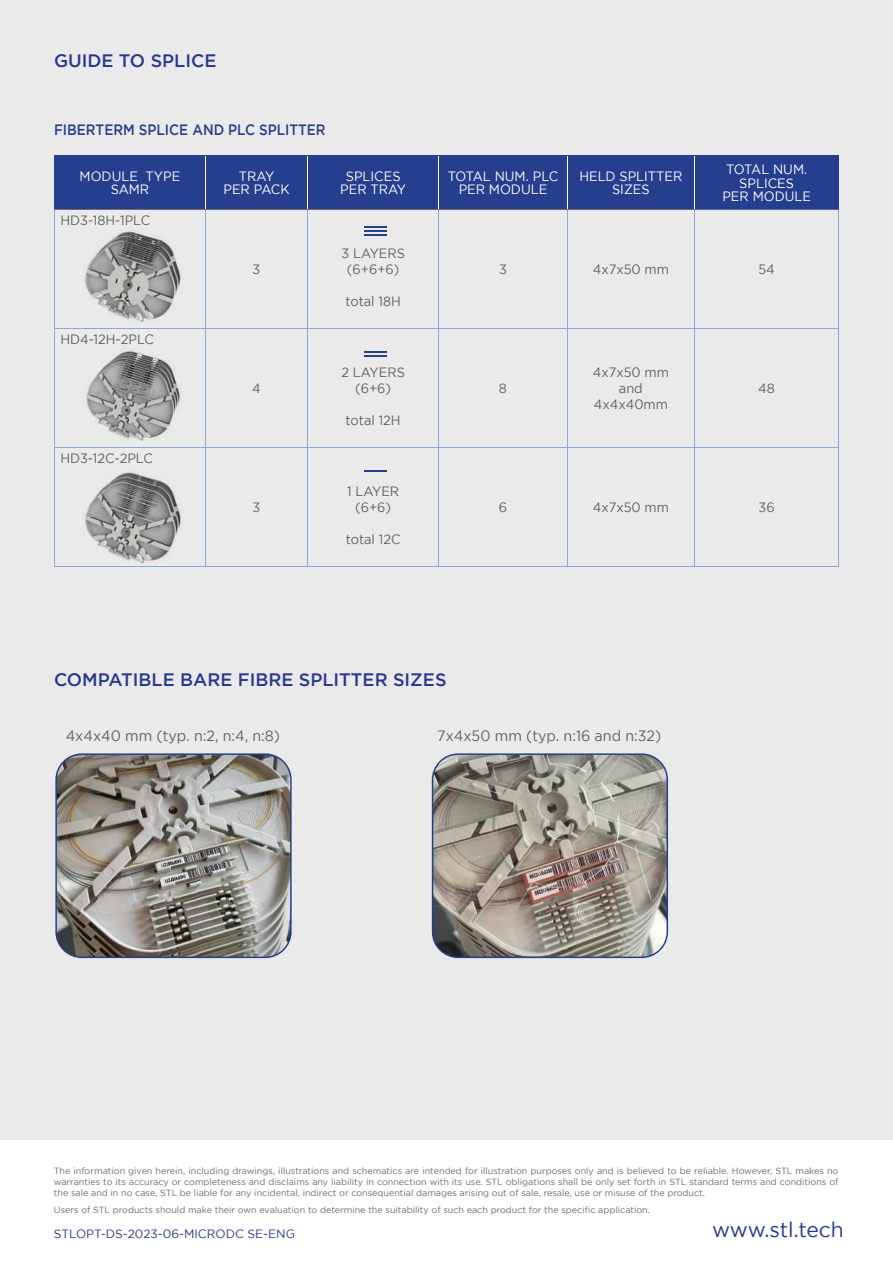
<style>
.page{position:relative;width:893px;height:1263px;background:#fff}
.page>*{position:absolute;margin:0;border:0;box-sizing:border-box;transform-origin:0 0}
.t1{font:21px "Gotham";letter-spacing:-.01em;color:#29388d}
.t2{font:500 18px "Gotham";color:#29388d}
.t3{font:15px "Gotham";color:#5f6261;scale:.95 1}
.t4{font:500 15px "Gotham";color:#253f8e;scale:.9 1}
.t5{font:13.5px/16.2px "Gotham";color:#5f6261;text-align:center;scale:.95 1}
.t6{font:13.5px/13.5px "Gotham";color:#fff;text-align:center;scale:.95 1}
.t7{font:12px "Gotham";color:#29388d}
.t8{font:9px/10.8px "Gotham";color:#6c6d70;text-align:justify}
</style>
<div class="page">
<div style="left:0;top:0;width:893px;height:1140px;background:#e9eae9"></div>
<div style="left:55px;top:157px;width:783px;height:52px;background:#253f8e"></div>
<hr style="left:206px;top:328px;width:102px;height:1px;background:#89aad8">
<hr style="left:308px;top:328px;width:131px;height:1px;background:#89aad8">
<hr style="left:206px;top:447px;width:102px;height:1px;background:#89aad8">
<hr style="left:308px;top:447px;width:131px;height:1px;background:#89aad8">
<hr style="left:206px;top:566px;width:102px;height:1px;background:#89aad8">
<hr style="left:308px;top:566px;width:131px;height:1px;background:#89aad8">
<hr style="left:54px;top:210px;width:1px;height:118px;background:#89aad8">
<hr style="left:205px;top:210px;width:1px;height:118px;background:#89aad8">
<hr style="left:307px;top:210px;width:1px;height:118px;background:#89aad8">
<hr style="left:438px;top:210px;width:1px;height:118px;background:#89aad8">
<hr style="left:567px;top:210px;width:1px;height:118px;background:#89aad8">
<hr style="left:694px;top:210px;width:1px;height:118px;background:#89aad8">
<hr style="left:838px;top:210px;width:1px;height:118px;background:#89aad8">
<hr style="left:54px;top:328px;width:152px;height:1px;background:#89aad8">
<hr style="left:54px;top:329px;width:1px;height:118px;background:#89aad8">
<hr style="left:205px;top:329px;width:1px;height:118px;background:#89aad8">
<hr style="left:307px;top:329px;width:1px;height:118px;background:#89aad8">
<hr style="left:439px;top:328px;width:128px;height:1px;background:#89aad8">
<hr style="left:438px;top:329px;width:1px;height:118px;background:#89aad8">
<hr style="left:567px;top:328px;width:128px;height:1px;background:#89aad8">
<hr style="left:567px;top:329px;width:1px;height:118px;background:#89aad8">
<hr style="left:695px;top:328px;width:144px;height:1px;background:#89aad8">
<hr style="left:694px;top:329px;width:1px;height:118px;background:#89aad8">
<hr style="left:838px;top:329px;width:1px;height:118px;background:#89aad8">
<hr style="left:54px;top:447px;width:152px;height:1px;background:#89aad8">
<hr style="left:54px;top:448px;width:1px;height:118px;background:#89aad8">
<hr style="left:205px;top:448px;width:1px;height:118px;background:#89aad8">
<hr style="left:307px;top:448px;width:1px;height:118px;background:#89aad8">
<hr style="left:439px;top:447px;width:128px;height:1px;background:#89aad8">
<hr style="left:438px;top:448px;width:1px;height:118px;background:#89aad8">
<hr style="left:567px;top:447px;width:128px;height:1px;background:#89aad8">
<hr style="left:567px;top:448px;width:1px;height:118px;background:#89aad8">
<hr style="left:695px;top:447px;width:144px;height:1px;background:#89aad8">
<hr style="left:694px;top:448px;width:1px;height:118px;background:#89aad8">
<hr style="left:838px;top:448px;width:1px;height:118px;background:#89aad8">
<hr style="left:54px;top:566px;width:152px;height:1px;background:#89aad8">
<hr style="left:439px;top:566px;width:128px;height:1px;background:#89aad8">
<hr style="left:567px;top:566px;width:128px;height:1px;background:#89aad8">
<hr style="left:695px;top:566px;width:144px;height:1px;background:#89aad8">
<hr style="left:439px;top:156px;width:128px;height:1px;background:#253f8e">
<hr style="left:567px;top:156px;width:128px;height:1px;background:#253f8e">
<hr style="left:439px;top:209px;width:128px;height:1px;background:#6c6d70">
<hr style="left:567px;top:209px;width:128px;height:1px;background:#6c6d70">
<hr style="left:54px;top:156px;width:152px;height:1px;background:#253f8e">
<hr style="left:54px;top:209px;width:152px;height:1px;background:#6c6d70">
<hr style="left:206px;top:156px;width:102px;height:1px;background:#253f8e">
<hr style="left:206px;top:209px;width:102px;height:1px;background:#6c6d70">
<hr style="left:308px;top:156px;width:131px;height:1px;background:#253f8e">
<hr style="left:308px;top:209px;width:131px;height:1px;background:#6c6d70">
<hr style="left:695px;top:156px;width:144px;height:1px;background:#253f8e">
<hr style="left:695px;top:209px;width:144px;height:1px;background:#6168a7">
<hr style="left:438px;top:156px;width:1px;height:53px;background:#fff">
<hr style="left:567px;top:156px;width:1px;height:53px;background:#fff">
<hr style="left:694px;top:156px;width:1px;height:53px;background:#fff">
<hr style="left:205px;top:156px;width:1px;height:53px;background:#fff">
<hr style="left:307px;top:156px;width:1px;height:53px;background:#fff">
<hr style="left:54px;top:156px;width:1px;height:53px;background:#253f8e">
<hr style="left:838px;top:156px;width:1px;height:53px;background:#253f8e">
<svg style="left:364px;top:226px;width:23px;height:9px"></svg>
<svg style="left:364px;top:352px;width:23px;height:5px"></svg>
<svg style="left:364px;top:471px;width:23px;height:1px"></svg>
<img style="left:85px;top:231px;width:97px;height:91px">
<img style="left:84px;top:472px;width:97px;height:92px">
<img style="left:86px;top:351px;width:95px;height:90px">
<svg style="left:55px;top:753px;width:237px;height:205px;background:#928f8a"></svg>
<svg style="left:432px;top:753px;width:236px;height:205px;background:#98928b"></svg>
<h2 class="t2" style="left:54px;top:51px;width:164px">GUIDE TO SPLICE</h2>
<h3 class="t4" style="left:54px;top:121px;width:303px">FIBERTERM SPLICE AND PLC SPLITTER</h3>
<h3 class="t6" style="left:80px;top:169px;width:107px">MODULE TYPE<br>SAMR</h3>
<h3 class="t6" style="left:223px;top:169px;width:71px">TRAY<br>PER PACK</h3>
<h3 class="t6" style="left:340px;top:169px;width:71px">SPLICES<br>PER TRAY</h3>
<h3 class="t6" style="left:448px;top:169px;width:118px">TOTAL NUM. PLC<br>PER MODULE</h3>
<h3 class="t6" style="left:579px;top:169px;width:110px">HELD SPLITTER<br>SIZES</h3>
<h3 class="t6" style="left:722px;top:162px;width:95px">TOTAL NUM.<br>SPLICES<br>PER MODULE</h3>
<h3 class="t5" style="left:60px;top:212px;width:96px">HD3-18H-1PLC</h3>
<h3 class="t5" style="left:253px;top:261px;width:10px">3</h3>
<h3 class="t5" style="left:341px;top:245px;width:68px">3 LAYERS (6+6+6)</h3>
<h3 class="t5" style="left:345px;top:293px;width:60px">total 18H</h3>
<h3 class="t5" style="left:499px;top:261px;width:10px">3</h3>
<h3 class="t5" style="left:593px;top:261px;width:82px">4x7x50 mm</h3>
<h3 class="t5" style="left:758px;top:261px;width:19px">54</h3>
<h3 class="t5" style="left:60px;top:331px;width:100px">HD4-12H-2PLC</h3>
<h3 class="t5" style="left:60px;top:450px;width:99px">HD3-12C-2PLC</h3>
<h3 class="t5" style="left:252px;top:380px;width:11px">4</h3>
<h3 class="t5" style="left:253px;top:499px;width:10px">3</h3>
<h3 class="t5" style="left:341px;top:363px;width:68px">2 LAYERS (6+6)</h3>
<h3 class="t5" style="left:346px;top:412px;width:60px">total 12H</h3>
<h3 class="t5" style="left:347px;top:483px;width:56px">1 LAYER (6+6)</h3>
<h3 class="t5" style="left:346px;top:531px;width:59px">total 12C</h3>
<h2 class="t2" style="left:54px;top:669px;width:394px">COMPATIBLE BARE FIBRE SPLITTER SIZES</h2>
<h3 class="t5" style="left:499px;top:380px;width:10px">8</h3>
<h3 class="t5" style="left:593px;top:364px;width:82px">4x7x50 mm and<br>4x4x40mm</h3>
<h3 class="t5" style="left:758px;top:380px;width:19px">48</h3>
<h3 class="t5" style="left:499px;top:499px;width:10px">6</h3>
<h3 class="t5" style="left:593px;top:499px;width:82px">4x7x50 mm</h3>
<h3 class="t5" style="left:759px;top:499px;width:19px">36</h3>
<h3 class="t3" style="left:66px;top:727px;width:227px">4x4x40 mm (typ. n:2, n:4, n:8)</h3>
<h3 class="t3" style="left:437px;top:727px;width:237px">7x4x50 mm (typ. n:16 and n:32)</h3>
<p class="t8" style="left:54px;top:1165px;width:786px">The information given herein, including drawings, illustrations and schematics are intended for illustration purposes only and is believed to be reliable. However, STL makes no warranties to its accuracy or completeness and disclaims any liability in connection with its use. STL obligations shall be only set forth in STL standard terms and conditions of the sale and in no case, STL be liable for any incidental, indirect or consequential damages arising out of sale, resale, use or misuse of the product.</p>
<p class="t8" style="left:54px;top:1204px;width:598px">Users of STL products should make their own evaluation to determine the suitability of such each product for the specific application.</p>
<h3 class="t7" style="left:54px;top:1227px;width:243px">STLOPT-DS-2023-06-MICRODC SE-ENG</h3>
<h1 class="t1" style="left:712px;top:1218px;width:133px">www.stl.tech</h1>
</div>
